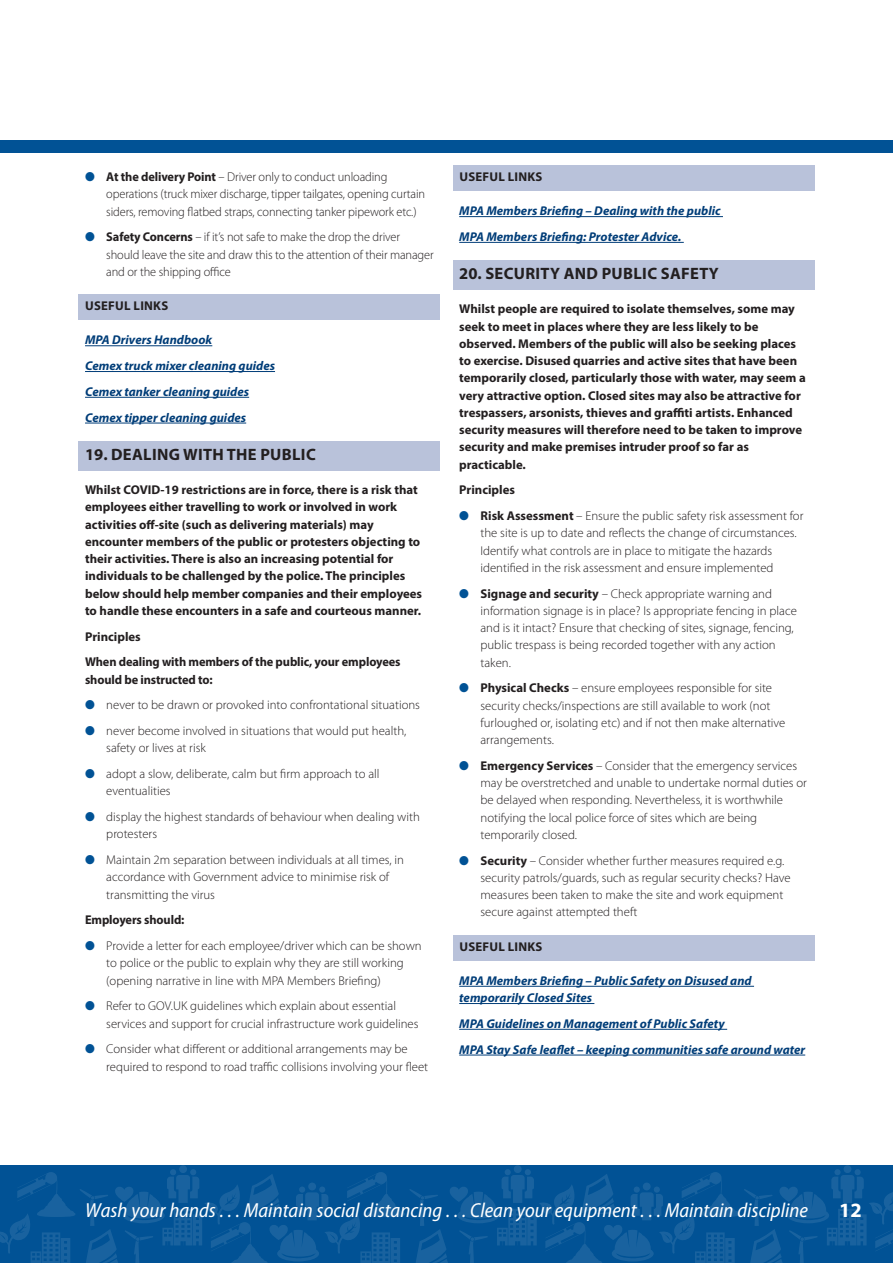
<style>
.page{position:relative;width:893px;height:1263px;background:#fff}
.page>*{position:absolute;margin:0;border:0;box-sizing:border-box;transform-origin:0 0}
.t1{font:italic semi-condensed 20.4px "Myriad Pro";color:#fff}
.t2{font:700 20.4px "Myriad Pro";color:#fff}
.t3{font:700 16.5px "Myriad Pro";letter-spacing:.02em;color:#231f20}
.t4{font:300 12.75px/17.2px "Myriad Pro";color:#231f20}
.t5{font:700 12.75px/17.2px "Myriad Pro";color:#231f20}
.t6{font:italic 700 12.75px/25.8px "Myriad Pro";color:#003d78}
.t7{font:700 12.75px "Myriad Pro";letter-spacing:.02em;color:#231f20}
.s1{color:#015295}
.s2{font-weight:700}
</style>
<div class="page">
<div style="left:0;top:140px;width:893px;height:13px;background:#015295"></div>
<div style="left:79px;top:294px;width:361px;height:26px;background:#b9c2da"></div>
<hr style="left:85px;top:345px;width:127px;height:1px;background:#003d78">
<hr style="left:85px;top:371px;width:190px;height:1px;background:#003d78">
<hr style="left:85px;top:397px;width:164px;height:1px;background:#003d78">
<hr style="left:85px;top:423px;width:161px;height:1px;background:#003d78">
<div style="left:79px;top:441px;width:361px;height:29px;background:#b9c2da"></div>
<div style="left:453px;top:165px;width:361px;height:26px;background:#b9c2da"></div>
<hr style="left:459px;top:216px;width:264px;height:1px;background:#003d78">
<hr style="left:459px;top:242px;width:225px;height:1px;background:#003d78">
<div style="left:453px;top:260px;width:361px;height:30px;background:#b9c2da"></div>
<div style="left:453px;top:935px;width:361px;height:25px;background:#b9c2da"></div>
<hr style="left:459px;top:986px;width:295px;height:1px;background:#003d78">
<hr style="left:459px;top:1003px;width:135px;height:1px;background:#003d78">
<hr style="left:459px;top:1029px;width:268px;height:1px;background:#003d78">
<hr style="left:459px;top:1055px;width:346px;height:1px;background:#003d78">
<div style="left:0;top:1165px;width:893px;height:98px;background:#015295"></div>
<div style="left:179px;top:1165px;width:8px;height:8px;background:#19629f;border-radius:50%"></div>
<div style="left:514px;top:1165px;width:8px;height:8px;background:#19629f;border-radius:50%"></div>
<div style="left:843px;top:1165px;width:8px;height:8px;background:#19629f;border-radius:50%"></div>
<svg style="left:0;top:1169px;width:893px;height:94px"></svg>
<p class="t4" style="left:106px;top:169px;width:320px;text-indent:-21px"><span class="s1">●</span> <span class="s2">At the delivery Point</span> – Driver only to conduct unloading operations (truck mixer discharge, tipper tailgates, opening curtain siders, removing flatbed straps, connecting tanker pipework etc.)</p>
<p class="t4" style="left:106px;top:229px;width:329px;text-indent:-21px"><span class="s1">●</span> <span class="s2">Safety Concerns</span> – if it’s not safe to make the drop the driver should leave the site and draw this to the attention of their manager and or the shipping office</p>
<p class="t7" style="left:85px;top:298px;width:85px">USEFUL LINKS</p>
<p class="t6" style="left:85px;top:327px;width:191px">MPA Drivers Handbook<br>Cemex truck mixer cleaning guides<br>Cemex tanker cleaning guides<br>Cemex tipper cleaning guides</p>
<p class="t3" style="left:85px;top:443px;width:232px">19. DEALING WITH THE PUBLIC</p>
<p class="t5" style="left:85px;top:481px;width:339px">Whilst COVID-19 restrictions are in force, there is a risk that employees either travelling to work or involved in work activities off-site (such as delivering materials) may encounter members of the public or protesters objecting to their activities. There is also an increasing potential for individuals to be challenged by the police. The principles below should help member companies and their employees to handle these encounters in a safe and courteous manner.</p>
<p class="t5" style="left:85px;top:623px;width:317px;line-height:25.8px">Principles<br>When dealing with members of the public, your employees</p>
<p class="t5" style="left:85px;top:670px;width:129px">should be instructed to:</p>
<p class="t4" style="left:85px;top:697px;width:336px"><span class="s1">●</span> never to be drawn or provoked into confrontational situations</p>
<p class="t4" style="left:106px;top:722px;width:302px;text-indent:-21px"><span class="s1">●</span> never become involved in situations that would put health, safety or lives at risk</p>
<p class="t4" style="left:106px;top:765px;width:275px;text-indent:-21px"><span class="s1">●</span> adopt a slow, deliberate, calm but firm approach to all eventualities</p>
<p class="t4" style="left:106px;top:808px;width:315px;text-indent:-21px"><span class="s1">●</span> display the highest standards of behaviour when dealing with protesters</p>
<p class="t4" style="left:106px;top:851px;width:299px;text-indent:-21px"><span class="s1">●</span> Maintain 2m separation between individuals at all times, in accordance with Government advice to minimise risk of transmitting the virus</p>
<p class="t5" style="left:85px;top:911px;width:101px">Employers should:</p>
<p class="t4" style="left:106px;top:937px;width:317px;text-indent:-21px"><span class="s1">●</span> Provide a letter for each employee/driver which can be shown to police or the public to explain why they are still working (opening narrative in line with MPA Members Briefing)</p>
<p class="t4" style="left:106px;top:998px;width:314px;text-indent:-21px"><span class="s1">●</span> Refer to GOV.UK guidelines which explain about essential services and support for crucial infrastructure work guidelines</p>
<p class="t4" style="left:106px;top:1041px;width:323px;text-indent:-21px"><span class="s1">●</span> Consider what different or additional arrangements may be required to respond to road traffic collisions involving your fleet</p>
<p class="t7" style="left:459px;top:168px;width:85px">USEFUL LINKS</p>
<p class="t6" style="left:459px;top:198px;width:263px">MPA Members Briefing – Dealing with the public<br>MPA Members Briefing: Protester Advice.</p>
<p class="t3" style="left:459px;top:263px;width:261px">20. SECURITY AND PUBLIC SAFETY</p>
<p class="t5" style="left:459px;top:300px;width:348px">Whilst people are required to isolate themselves, some may seek to meet in places where they are less likely to be observed. Members of the public will also be seeking places to exercise. Disused quarries and active sites that have been temporarily closed, particularly those with water, may seem a very attractive option. Closed sites may also be attractive for trespassers, arsonists, thieves and graffiti artists. Enhanced security measures will therefore need to be taken to improve security and make premises intruder proof so far as practicable.</p>
<p class="t5" style="left:459px;top:481px;width:57px">Principles</p>
<p class="t4" style="left:480px;top:507px;width:324px;text-indent:-21px"><span class="s1">●</span> <span class="s2">Risk Assessment</span> – Ensure the public safety risk assessment for the site is up to date and reflects the change of circumstances.<br>Identify what controls are in place to mitigate the hazards identified in the risk assessment and ensure implemented</p>
<p class="t4" style="left:480px;top:585px;width:318px;text-indent:-21px"><span class="s1">●</span> <span class="s2">Signage and security</span> – Check appropriate warning and information signage is in place? Is appropriate fencing in place and is it intact? Ensure that checking of sites, signage, fencing, public trespass is being recorded together with any action taken.</p>
<p class="t4" style="left:480px;top:680px;width:306px;text-indent:-21px"><span class="s1">●</span> <span class="s2">Physical Checks</span> – ensure employees responsible for site security checks/inspections are still available to work (not furloughed or, isolating etc) and if not then make alternative arrangements.</p>
<p class="t4" style="left:480px;top:757px;width:328px;text-indent:-21px"><span class="s1">●</span> <span class="s2">Emergency Services</span> – Consider that the emergency services may be overstretched and unable to undertake normal duties or be delayed when responding. Nevertheless, it is worthwhile notifying the local police force of sites which are being temporarily closed.</p>
<p class="t4" style="left:480px;top:852px;width:312px;text-indent:-21px"><span class="s1">●</span> <span class="s2">Security</span> – Consider whether further measures required e.g. security patrols/guards, such as regular security checks? Have measures been taken to make the site and work equipment secure against attempted theft</p>
<p class="t7" style="left:459px;top:938px;width:85px">USEFUL LINKS</p>
<p class="t6" style="left:459px;top:972px;width:294px;line-height:17.2px">MPA Members Briefing – Public Safety on Disused and temporarily Closed Sites</p>
<p class="t6" style="left:459px;top:1010px;width:347px">MPA Guidelines on Management of Public Safety<br>MPA Stay Safe leaflet – keeping communities safe around water</p>
<h1 class="t1" style="left:85px;top:1198px;width:724px">Wash your hands . . . Maintain social distancing . . . Clean your equipment . . . Maintain discipline</h1>
<h1 class="t2" style="left:839px;top:1197px;width:24px">12</h1>
</div>
